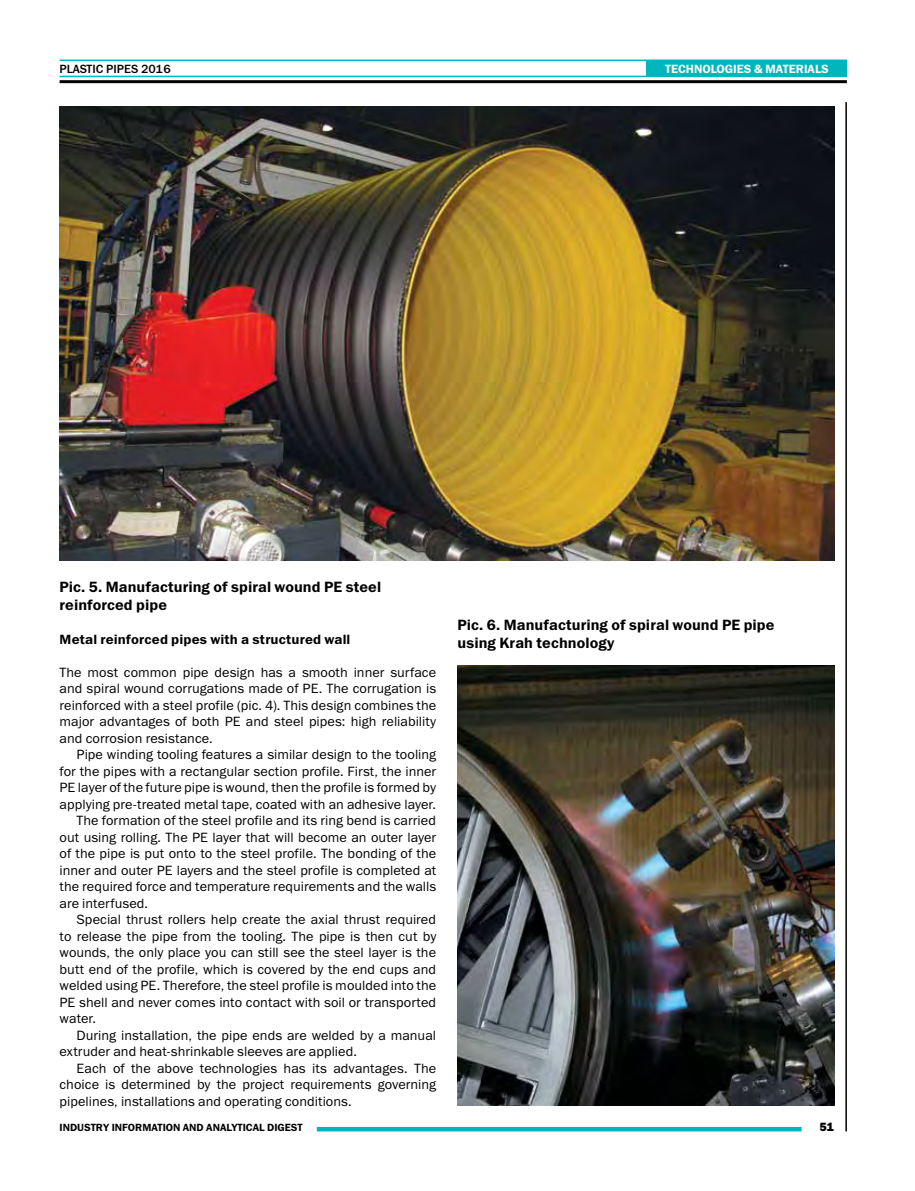
<style>
.page{position:relative;width:915px;height:1191px;background:#fff}
.page>*{position:absolute;margin:0;border:0;box-sizing:border-box;transform-origin:0 0}
.t1{font:15px/18px "Franklin Gothic Demi C";letter-spacing:.005em;color:#000}
.t2{font:13.5px/16.5px "Franklin Gothic Book C";letter-spacing:.005em;color:#000;text-align:justify}
.t3{font:13.5px "Franklin Gothic Demi C";letter-spacing:.01em;color:#000}
.t4{font:12px "Franklin Gothic Demi C";color:#fff}
.t5{font:12px "Franklin Gothic Medium C";color:#000}
.t6{font:12px "Franklin Gothic Heavy C";color:#000}
.t7{font:10.5px "Franklin Gothic Demi C";color:#000}
</style>
<div class="page">
<div style="left:646px;top:60px;width:200px;height:16px;background:#00b6bd"></div>
<hr style="left:60px;top:60px;width:786px;height:1px;background:#00b6bd">
<hr style="left:60px;top:76px;width:786px;height:1px;background:#00b6bd">
<hr style="left:317px;top:1127px;width:484px;height:4px;background:#00b6bd">
<hr style="left:60px;top:80px;width:786px;height:3px;background:#000">
<hr style="left:845px;top:102px;width:1px;height:1029px;background:#000">
<img style="left:60px;top:107px;width:773px;height:453px">
<img style="left:457px;top:665px;width:376px;height:441px">
<p class="t5" style="left:60px;top:62px;width:113px">PLASTIC PIPES 2016</p>
<p class="t4" style="left:664px;top:62px;width:165px">TECHNOLOGIES &amp; MATERIALS</p>
<p class="t1" style="left:60px;top:578px;width:323px">Pic. 5. Manufacturing of spiral wound PE steel reinforced pipe</p>
<p class="t3" style="left:60px;top:631px;width:292px">Metal reinforced pipes with a structured wall</p>
<p class="t2" style="left:60px;top:663px;width:378px">The most common pipe design has a smooth inner surface and spiral wound corrugations made of PE. The corrugation is reinforced with a steel profile (pic. 4). This design combines the major advantages of both PE and steel pipes: high reliability and corrosion resistance.</p>
<p class="t2" style="left:77px;top:746px;width:361px">Pipe winding tooling features a similar design to the tooling</p>
<p class="t2" style="left:60px;top:762px;width:378px">for the pipes with a rectangular section profile. First, the inner</p>
<p class="t2" style="left:60px;top:779px;width:378px">PE layer of the future pipe is wound, then the profile is formed by</p>
<p class="t2" style="left:60px;top:795px;width:378px">applying pre-treated metal tape, coated with an adhesive layer.</p>
<p class="t2" style="left:77px;top:812px;width:361px">The formation of the steel profile and its ring bend is carried</p>
<p class="t2" style="left:60px;top:828px;width:378px">out using rolling. The PE layer that will become an outer layer</p>
<p class="t2" style="left:60px;top:845px;width:378px">of the pipe is put onto to the steel profile. The bonding of the</p>
<p class="t2" style="left:60px;top:861px;width:378px">inner and outer PE layers and the steel profile is completed at</p>
<p class="t2" style="left:60px;top:878px;width:378px">the required force and temperature requirements and the walls</p>
<p class="t2" style="left:60px;top:894px;width:90px">are interfused.</p>
<p class="t2" style="left:77px;top:911px;width:361px">Special thrust rollers help create the axial thrust required</p>
<p class="t2" style="left:60px;top:927px;width:378px">to release the pipe from the tooling. The pipe is then cut by</p>
<p class="t2" style="left:60px;top:944px;width:378px">wounds, the only place you can still see the steel layer is the</p>
<p class="t2" style="left:60px;top:960px;width:378px">butt end of the profile, which is covered by the end cups and</p>
<p class="t2" style="left:60px;top:977px;width:378px">welded using PE. Therefore, the steel profile is moulded into the</p>
<p class="t2" style="left:60px;top:993px;width:378px">PE shell and never comes into contact with soil or transported</p>
<p class="t2" style="left:60px;top:1010px;width:38px">water.</p>
<p class="t2" style="left:77px;top:1026px;width:361px">During installation, the pipe ends are welded by a manual</p>
<p class="t2" style="left:60px;top:1043px;width:299px">extruder and heat-shrinkable sleeves are applied.</p>
<p class="t2" style="left:77px;top:1059px;width:361px">Each of the above technologies has its advantages. The</p>
<p class="t2" style="left:60px;top:1076px;width:378px">choice is determined by the project requirements governing</p>
<p class="t2" style="left:60px;top:1092px;width:293px">pipelines, installations and operating conditions.</p>
<p class="t7" style="left:60px;top:1121px;width:245px">INDUSTRY INFORMATION AND ANALYTICAL DIGEST</p>
<p class="t1" style="left:457px;top:615px;width:318px">Pic. 6. Manufacturing of spiral wound PE pipe using Krah technology</p>
<p class="t6" style="left:819px;top:1120px;width:16px">51</p>
</div>
